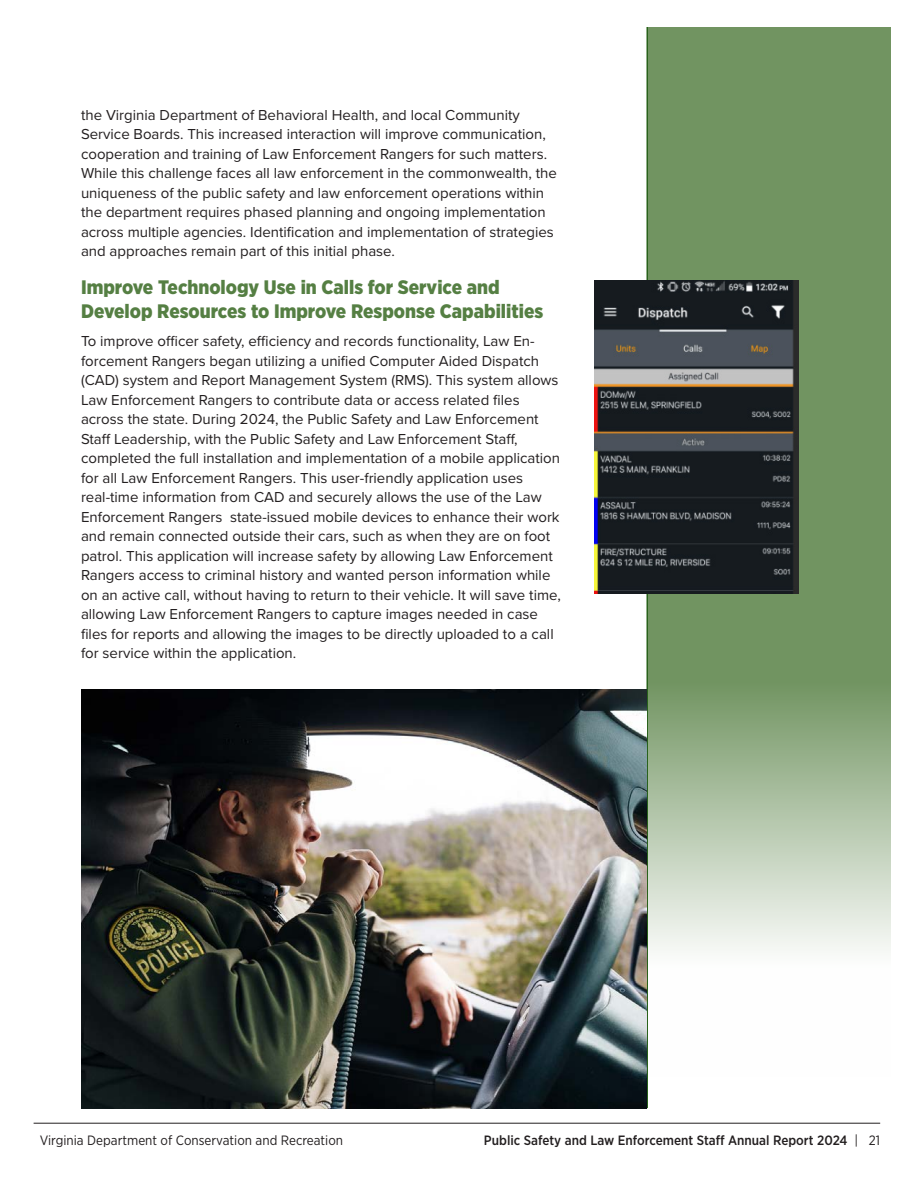
<style>
.page{position:relative;width:918px;height:1188px;background:#fff}
.page>*{position:absolute;margin:0;border:0;box-sizing:border-box;transform-origin:0 0}
.Sub_head{font:900 19.5px/24px "Gotham Narrow";color:#557f43}
.t1{font:15px/19.5px "Proxima Nova";color:#231f20}
.t2{font:500 13.5px "Gotham Narrow";color:#231f20}
.t3{font:13.5px "Gotham Narrow";color:#231f20}
.s1{font-weight:400}
</style>
<div class="page">
<hr style="left:34px;top:1123px;width:846px;height:1px;background:#231f20">
<svg style="left:648px;top:27px;width:243px;height:924px;background:#89a67b"></svg>
<hr style="left:646px;top:27px;width:2px;height:1081px;background:#29621b">
<img style="left:594px;top:281px;width:204px;height:313px">
<img style="left:81px;top:689px;width:565px;height:419px">
<p class="t1" style="left:81px;top:104px;width:477px">the Virginia Department of Behavioral Health, and local Community Service Boards. This increased interaction will improve communication, cooperation and training of Law Enforcement Rangers for such matters.<br>While this challenge faces all law enforcement in the commonwealth, the uniqueness of the public safety and law enforcement operations within the department requires phased planning and ongoing implementation across multiple agencies. Identification and implementation of strategies and approaches remain part of this initial phase.</p>
<p class="Sub_head" style="left:81px;top:275px;width:464px">Improve Technology Use in Calls for Service and<br>Develop Resources to Improve Response Capabilities</p>
<p class="t1" style="left:81px;top:331px;width:482px">To improve officer safety, efficiency and records functionality, Law En&shy;forcement Rangers began utilizing a unified Computer Aided Dispatch (CAD) system and Report Management System (RMS). This system allows Law Enforcement Rangers to contribute data or access related files across the state. During 2024, the Public Safety and Law Enforcement Staff Leadership, with the Public Safety and Law Enforcement Staff, completed the full installation and implementation of a mobile application for all Law Enforcement Rangers. This user-friendly application uses real-time information from CAD and securely allows the use of the Law Enforcement Rangers state-issued mobile devices to enhance their work and remain connected outside their cars, such as when they are on foot patrol. This application will increase safety by allowing Law Enforcement Rangers access to criminal history and wanted person information while on an active call, without having to return to their vehicle. It will save time, allowing Law Enforcement Rangers to capture images needed in case files for reports and allowing the images to be directly uploaded to a call for service within the application.</p>
<p class="t3" style="left:40px;top:1132px;width:305px">Virginia Department of Conservation and Recreation</p>
<p class="t2" style="left:484px;top:1132px;width:398px">Public Safety and Law Enforcement Staff Annual Report 2024 <span class="s1">| 21</span></p>
</div>
